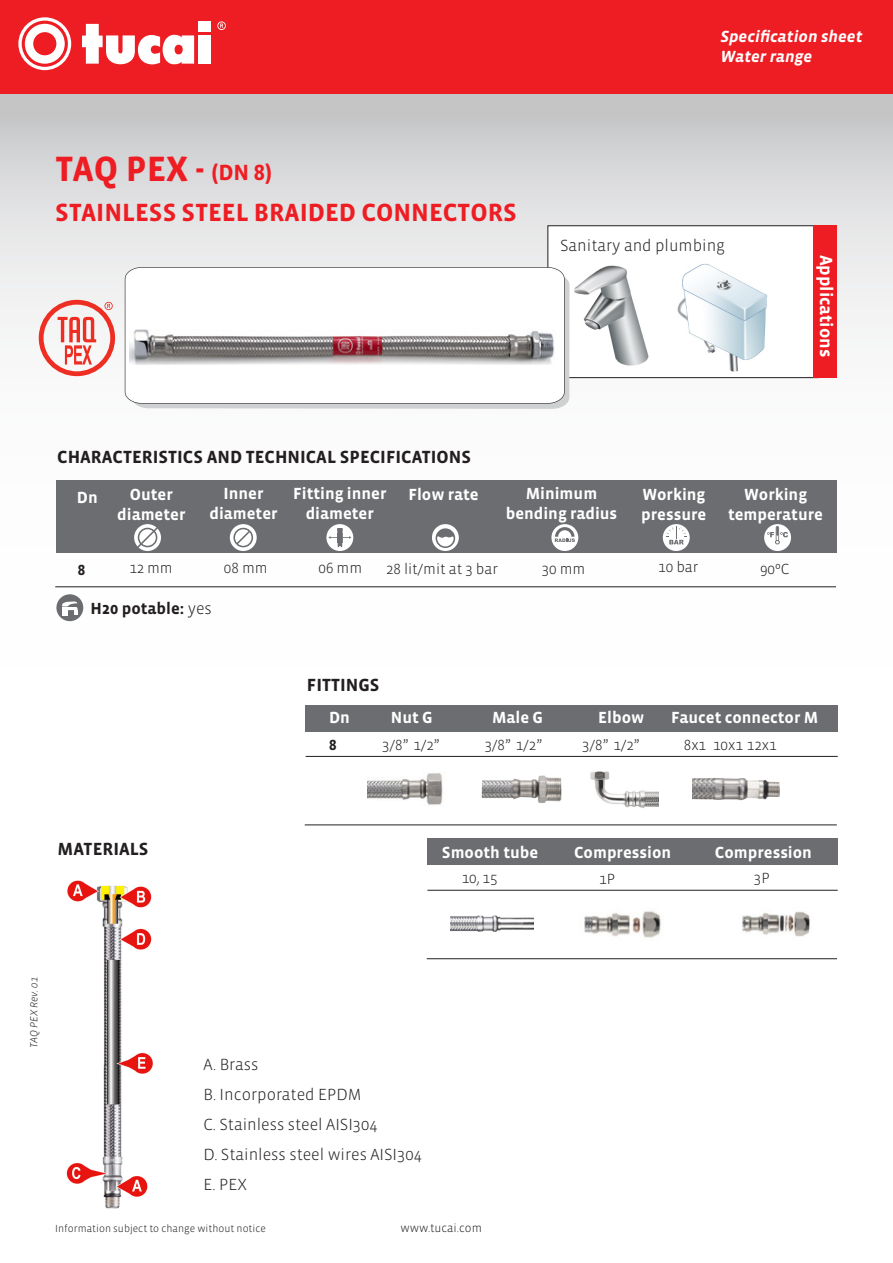
<style>
.page{position:relative;width:893px;height:1263px;background:#fff}
.page>*{position:absolute;margin:0;border:0;box-sizing:border-box;transform-origin:0 0}
.t1{font:700 36px "Vista Sans";color:#ee1d23}
.t2{font:700 25.5px "Vista Sans";color:#ee1d23}
.t3{font:700 22.5px "Vista Sans";color:#ee1d23}
.t4{font:700 18px "Vista Sans";color:#231f20}
.t5{font:700 18px "Vista Sans";color:#fff}
.t6{font:700 16.5px "Vista Sans";color:#fff}
.t7{font:300 16.5px "Vista Sans";color:#231f20}
.t8{font:italic 700 16.5px "Vista Sans";color:#fff}
.t9{font:700 16.5px "Vista Sans";color:#231f20}
.t10{font:300 15px "Vista Sans";color:#231f20}
.t11{font:700 15px "Vista Sans";color:#231f20}
.t12{font:300 12px "Vista Sans";color:#231f20}
.t13{font:300 10.5px "Vista Sans";color:#231f20}
.t14{font:italic 300 10.5px "Vista Sans";color:#231f20}
.s1{font-weight:300}
</style>
<div class="page">
<img style="left:304px;top:726px;width:378px;height:234px">
<img style="left:682px;top:94px;width:211px;height:866px">
<div style="left:57px;top:480px;width:780px;height:73px;background:#6c6d70"></div>
<div style="left:0;top:0;width:893px;height:94px;background:#ee1d23"></div>
<div style="left:198px;top:35px;width:13px;height:29px;background:#fff"></div>
<div style="left:198px;top:22px;width:13px;height:10px;background:#fff"></div>
<svg style="left:82px;top:24px;width:112px;height:40px"></svg>
<svg style="left:18px;top:17px;width:53px;height:53px"></svg>
<svg style="left:217px;top:21px;width:9px;height:9px"></svg>
<hr style="left:55px;top:586px;width:781px;height:1px;background:#231f20">
<img style="left:66px;top:880px;width:87px;height:329px">
<svg style="left:134px;top:524px;width:27px;height:27px"></svg>
<svg style="left:137px;top:527px;width:21px;height:21px"></svg>
<div style="left:56px;top:594px;width:27px;height:27px;background:#6c6d70;border-radius:50%"></div>
<svg style="left:230px;top:524px;width:27px;height:27px"></svg>
<svg style="left:233px;top:528px;width:20px;height:19px"></svg>
<svg style="left:326px;top:524px;width:27px;height:27px"></svg>
<svg style="left:328px;top:528px;width:23px;height:19px"></svg>
<svg style="left:432px;top:524px;width:27px;height:27px"></svg>
<svg style="left:436px;top:528px;width:19px;height:20px"></svg>
<div style="left:551px;top:524px;width:27px;height:27px;background:#fff;border-radius:50%"></div>
<svg style="left:555px;top:527px;width:20px;height:15px"></svg>
<svg style="left:663px;top:524px;width:27px;height:27px"></svg>
<svg style="left:666px;top:527px;width:20px;height:17px"></svg>
<div style="left:764px;top:524px;width:27px;height:27px;background:#fff;border-radius:50%"></div>
<svg style="left:767px;top:526px;width:21px;height:18px"></svg>
<img style="left:586px;top:764px;width:72px;height:53px">
<div style="left:306px;top:705px;width:532px;height:26px;background:#6c6d70"></div>
<div style="left:427px;top:838px;width:411px;height:27px;background:#6c6d70"></div>
<hr style="left:306px;top:756px;width:532px;height:1px;background:#231f20">
<hr style="left:427px;top:890px;width:411px;height:1px;background:#231f20">
<hr style="left:305px;top:824px;width:532px;height:1px;background:#231f20">
<hr style="left:427px;top:958px;width:410px;height:1px;background:#231f20">
<svg style="left:62px;top:601px;width:16px;height:14px"></svg>
<div style="left:548px;top:226px;width:270px;height:152px;background:#fff"></div>
<div style="left:547px;top:225px;width:272px;height:153px;border:1px solid #231f20"></div>
<div style="left:814px;top:225px;width:23px;height:153px;background:#ee1d23"></div>
<svg style="left:131px;top:278px;width:438px;height:131px;background:#d3d4d5"></svg>
<svg style="left:125px;top:267px;width:440px;height:137px"></svg>
<img style="left:129px;top:317px;width:427px;height:47px">
<img style="left:574px;top:265px;width:75px;height:101px">
<img style="left:677px;top:263px;width:90px;height:108px">
<svg style="left:39px;top:300px;width:76px;height:76px"></svg>
<img style="left:367px;top:772px;width:83px;height:35px">
<img style="left:482px;top:772px;width:81px;height:36px">
<img style="left:450px;top:915px;width:83px;height:16px">
<img style="left:737px;top:908px;width:82px;height:32px">
<img style="left:577px;top:907px;width:91px;height:33px">
<img style="left:693px;top:770px;width:97px;height:38px">
<p class="t1" style="left:55px;top:151px;width:151px">TAQ PEX -</p>
<p class="t2" style="left:55px;top:199px;width:463px">STAINLESS STEEL BRAIDED CONNECTORS</p>
<p class="t3" style="left:212px;top:161px;width:62px">(DN 8)</p>
<p class="t8" style="left:720px;top:29px;width:144px">Specification sheet</p>
<p class="t8" style="left:720px;top:48px;width:93px">Water range</p>
<p class="t7" style="left:560px;top:237px;width:167px">Sanitary and plumbing</p>
<p class="t5" style="left:835px;top:255px;width:104px;rotate:90deg">Applications</p>
<p class="t4" style="left:57px;top:448px;width:415px">CHARACTERISTICS AND TECHNICAL SPECIFICATIONS</p>
<p class="t6" style="left:77px;top:489px;width:22px">Dn</p>
<p class="t6" style="left:224px;top:485px;width:42px">Inner</p>
<p class="t6" style="left:209px;top:505px;width:70px">diameter</p>
<p class="t6" style="left:130px;top:486px;width:45px">Outer</p>
<p class="t6" style="left:117px;top:506px;width:70px">diameter</p>
<p class="t6" style="left:293px;top:485px;width:95px">Fitting inner</p>
<p class="t6" style="left:306px;top:505px;width:70px">diameter</p>
<p class="t6" style="left:408px;top:486px;width:72px">Flow rate</p>
<p class="t6" style="left:526px;top:485px;width:73px">Minimum</p>
<p class="t6" style="left:506px;top:505px;width:113px">bending radius</p>
<p class="t6" style="left:642px;top:486px;width:65px">Working</p>
<p class="t6" style="left:641px;top:506px;width:67px">pressure</p>
<p class="t6" style="left:744px;top:486px;width:65px">Working</p>
<p class="t6" style="left:728px;top:506px;width:97px">temperature</p>
<p class="t11" style="left:78px;top:562px;width:9px">8</p>
<p class="t10" style="left:129px;top:561px;width:45px">12 mm</p>
<p class="t10" style="left:224px;top:560px;width:45px">08 mm</p>
<p class="t10" style="left:319px;top:560px;width:45px">06 mm</p>
<p class="t10" style="left:386px;top:561px;width:113px">28 lit/mit at 3 bar</p>
<p class="t10" style="left:542px;top:561px;width:45px">30 mm</p>
<p class="t10" style="left:658px;top:560px;width:42px">10 bar</p>
<p class="t10" style="left:760px;top:561px;width:31px">90ºC</p>
<p class="t9" style="left:90px;top:600px;width:123px">H20 potable: <span class="s1">yes</span></p>
<p class="t4" style="left:58px;top:840px;width:92px">MATERIALS</p>
<p class="t4" style="left:307px;top:675px;width:74px">FITTINGS</p>
<p class="t6" style="left:329px;top:709px;width:22px">Dn</p>
<p class="t6" style="left:391px;top:709px;width:43px">Nut G</p>
<p class="t6" style="left:492px;top:709px;width:53px">Male G</p>
<p class="t6" style="left:598px;top:709px;width:48px">Elbow</p>
<p class="t6" style="left:671px;top:709px;width:149px">Faucet connector M</p>
<p class="t11" style="left:329px;top:737px;width:9px">8</p>
<p class="t10" style="left:382px;top:737px;width:59px">3/8” 1/2”</p>
<p class="t10" style="left:485px;top:737px;width:59px">3/8” 1/2”</p>
<p class="t10" style="left:582px;top:737px;width:59px">3/8” 1/2”</p>
<p class="t10" style="left:684px;top:737px;width:24px">8x1</p>
<p class="t10" style="left:713px;top:737px;width:65px">10x1 12x1</p>
<p class="t6" style="left:442px;top:844px;width:98px">Smooth tube</p>
<p class="t6" style="left:574px;top:844px;width:99px">Compression</p>
<p class="t6" style="left:715px;top:844px;width:99px">Compression</p>
<p class="t10" style="left:462px;top:870px;width:37px">10, 15</p>
<p class="t10" style="left:599px;top:872px;width:17px">1P</p>
<p class="t10" style="left:754px;top:870px;width:17px">3P</p>
<p class="t14" style="left:29px;top:1048px;width:72px;rotate:-90deg">TAQ PEX Rev. 01</p>
<p class="t7" style="left:204px;top:1056px;width:56px">A. Brass</p>
<p class="t7" style="left:204px;top:1086px;width:159px">B. Incorporated EPDM</p>
<p class="t7" style="left:204px;top:1116px;width:176px">C. Stainless steel AISI304</p>
<p class="t7" style="left:204px;top:1146px;width:220px">D. Stainless steel wires AISI304</p>
<p class="t7" style="left:204px;top:1176px;width:45px">E. PEX</p>
<p class="t13" style="left:55px;top:1223px;width:212px">Information subject to change without notice</p>
<p class="t12" style="left:400px;top:1222px;width:83px">www.tucai.com</p>
</div>
